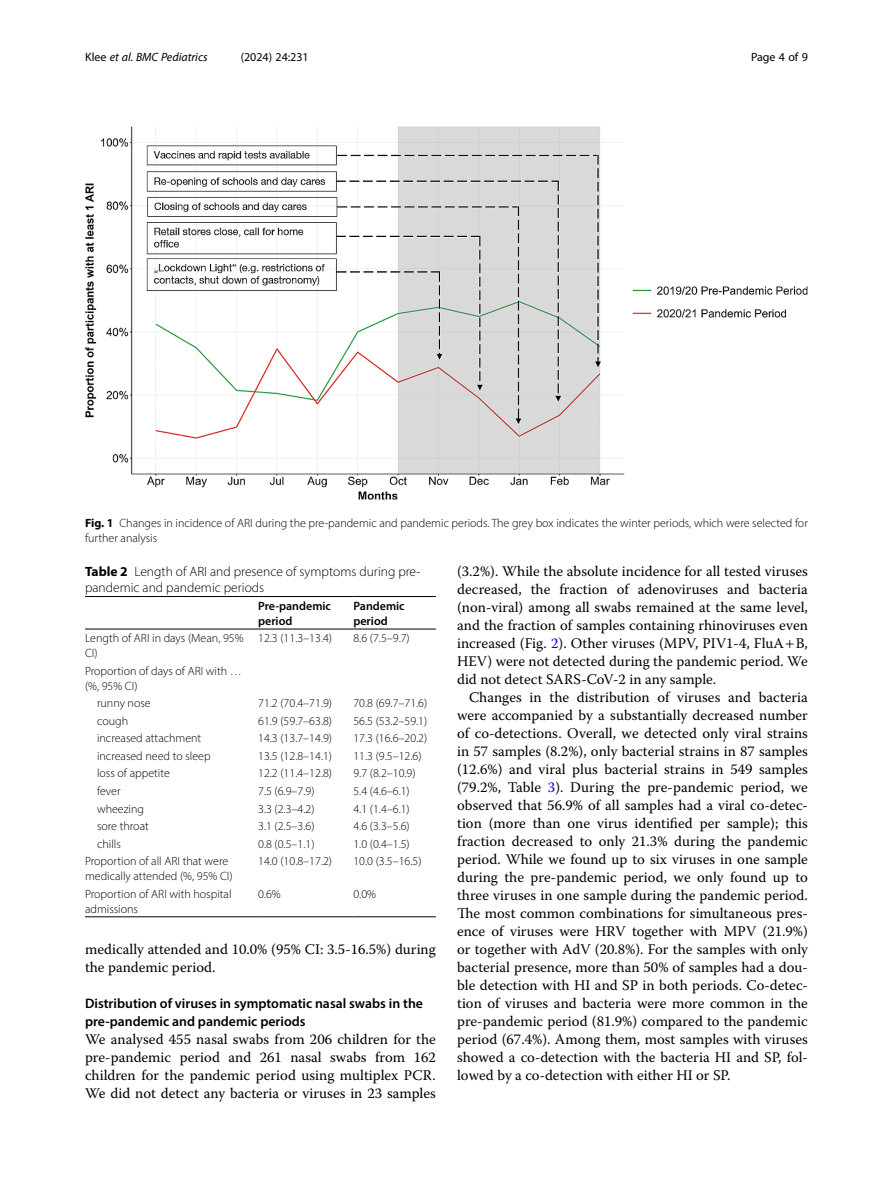
<style>
.page{position:relative;width:893px;height:1191px;background:#fff}
.page>*{position:absolute;margin:0;border:0;box-sizing:border-box;transform-origin:0 0}
.Body_Text_Indent{font:14.7px/18px "Warnock Pro";color:#000}
.Body_Text{font:14.7px/18px "Warnock Pro";color:#000;text-align:justify}
.Head_2{font:600 13.8px/18px "Myriad Pro";color:#000}
.Table_Caption{font:300 13.5px/16.5px "Myriad Pro";color:#000}
.Table_Body{font:300 12px/15px "Myriad Pro";color:#000}
.Figure_Caption{font:300 12px/15px "Myriad Pro";color:#000}
.Table_Head{font:600 12px/15px "Myriad Pro";color:#000}
.t1{font:italic 12px "Myriad Pro";color:#000}
.t2{font:12px "Myriad Pro";color:#000}
.s1{font-style:normal}
.s2{font-weight:700}
.s3{color:#00f}
</style>
<div class="page">
<hr style="left:85px;top:629px;width:173px;height:1px;background:#000">
<hr style="left:258px;top:596px;width:95px;height:1px;background:#000">
<hr style="left:258px;top:629px;width:95px;height:1px;background:#000">
<hr style="left:353px;top:596px;width:83px;height:1px;background:#000">
<hr style="left:353px;top:629px;width:83px;height:1px;background:#000">
<hr style="left:85px;top:916px;width:173px;height:1px;background:#000">
<hr style="left:258px;top:916px;width:95px;height:1px;background:#000">
<hr style="left:353px;top:916px;width:83px;height:1px;background:#000">
<hr style="left:85px;top:596px;width:173px;height:1px;background:#000">
<img style="left:85px;top:126px;width:723px;height:374px">
<p class="t1" style="left:85px;top:50px;width:124px"><span class="s1">Klee</span> et al. BMC Pediatrics</p>
<p class="t2" style="left:241px;top:50px;width:70px">(2024) 24:231</p>
<p class="t2" style="left:751px;top:50px;width:58px">Page 4 of 9</p>
<p class="Figure_Caption" style="left:85px;top:515px;width:724px"><span class="s2">Fig. 1</span> Changes in incidence of ARI during the pre-pandemic and pandemic periods. The grey box indicates the winter periods, which were selected for further analysis</p>
<p class="Table_Caption" style="left:85px;top:563px;width:337px"><span class="s2">Table 2</span> Length of ARI and presence of symptoms during pre&shy;pandemic and pandemic periods</p>
<p class="Table_Head" style="left:258px;top:598px;width:74px">Pre-pandemic period</p>
<p class="Table_Head" style="left:353px;top:598px;width:53px">Pandemic period</p>
<p class="Table_Body" style="left:85px;top:631px;width:160px">Length of ARI in days (Mean, 95%<br>CI)</p>
<p class="Table_Body" style="left:258px;top:631px;width:75px">12.3 (11.3–13.4)</p>
<p class="Table_Body" style="left:353px;top:631px;width:58px">8.6 (7.5–9.7)</p>
<p class="Table_Body" style="left:85px;top:663px;width:158px">Proportion of days of ARI with … (%, 95% CI)</p>
<p class="Table_Body" style="left:97px;top:696px;width:55px">runny nose</p>
<p class="Table_Body" style="left:258px;top:696px;width:75px">71.2 (70.4–71.9)</p>
<p class="Table_Body" style="left:353px;top:696px;width:75px">70.8 (69.7–71.6)</p>
<p class="Table_Body" style="left:97px;top:713px;width:33px">cough</p>
<p class="Table_Body" style="left:258px;top:713px;width:75px">61.9 (59.7–63.8)</p>
<p class="Table_Body" style="left:353px;top:713px;width:75px">56.5 (53.2–59.1)</p>
<p class="Table_Body" style="left:97px;top:731px;width:106px">increased attachment</p>
<p class="Table_Body" style="left:258px;top:731px;width:75px">14.3 (13.7–14.9)</p>
<p class="Table_Body" style="left:353px;top:731px;width:75px">17.3 (16.6–20.2)</p>
<p class="Table_Body" style="left:97px;top:748px;width:115px">increased need to sleep</p>
<p class="Table_Body" style="left:258px;top:748px;width:75px">13.5 (12.8–14.1)</p>
<p class="Table_Body" style="left:353px;top:748px;width:70px">11.3 (9.5–12.6)</p>
<p class="Table_Body" style="left:97px;top:766px;width:74px">loss of appetite</p>
<p class="Table_Body" style="left:258px;top:766px;width:75px">12.2 (11.4–12.8)</p>
<p class="Table_Body" style="left:353px;top:766px;width:64px">9.7 (8.2–10.9)</p>
<p class="Table_Body" style="left:97px;top:783px;width:25px">fever</p>
<p class="Table_Body" style="left:258px;top:783px;width:58px">7.5 (6.9–7.9)</p>
<p class="Table_Body" style="left:353px;top:783px;width:58px">5.4 (4.6–6.1)</p>
<p class="Table_Body" style="left:97px;top:801px;width:49px">wheezing</p>
<p class="Table_Body" style="left:258px;top:801px;width:58px">3.3 (2.3–4.2)</p>
<p class="Table_Body" style="left:353px;top:801px;width:58px">4.1 (1.4–6.1)</p>
<p class="Table_Body" style="left:97px;top:818px;width:53px">sore throat</p>
<p class="Table_Body" style="left:258px;top:818px;width:58px">3.1 (2.5–3.6)</p>
<p class="Table_Body" style="left:353px;top:818px;width:58px">4.6 (3.3–5.6)</p>
<p class="Table_Body" style="left:97px;top:836px;width:25px">chills</p>
<p class="Table_Body" style="left:258px;top:836px;width:58px">0.8 (0.5–1.1)</p>
<p class="Table_Body" style="left:353px;top:836px;width:58px">1.0 (0.4–1.5)</p>
<p class="Table_Body" style="left:85px;top:853px;width:149px">Proportion of all ARI that were medically attended (%, 95% CI)</p>
<p class="Table_Body" style="left:258px;top:853px;width:75px">14.0 (10.8–17.2)</p>
<p class="Table_Body" style="left:353px;top:853px;width:70px">10.0 (3.5–16.5)</p>
<p class="Table_Body" style="left:85px;top:886px;width:148px">Proportion of ARI with hospital admissions</p>
<p class="Table_Body" style="left:258px;top:886px;width:24px">0.6%</p>
<p class="Table_Body" style="left:353px;top:886px;width:24px">0.0%</p>
<p class="Body_Text_Indent" style="left:85px;top:940px;width:352px">medically attended and 10.0% (95% CI: 3.5-16.5%) during the pandemic period.</p>
<p class="Head_2" style="left:85px;top:994px;width:339px">Distribution of viruses in symptomatic nasal swabs in the pre-pandemic and pandemic periods</p>
<p class="Body_Text" style="left:85px;top:1030px;width:352px">We analysed 455 nasal swabs from 206 children for the pre-pandemic period and 261 nasal swabs from 162 children for the pandemic period using multiplex PCR.<br>We did not detect any bacteria or viruses in 23 samples</p>
<p class="Body_Text" style="left:457px;top:562px;width:352px">(3.2%). While the absolute incidence for all tested viruses decreased, the fraction of adenoviruses and bacteria (non-viral) among all swabs remained at the same level, and the fraction of samples containing rhinoviruses even increased (Fig. <span class="s3">2</span>). Other viruses (MPV, PIV1-4, FluA B, HEV) were not detected during the pandemic period. We did not detect SARS-CoV-2 in any sample.</p>
<p class="Body_Text_Indent" style="left:457px;top:688px;width:352px;text-align:justify;text-indent:12px">Changes in the distribution of viruses and bacteria were accompanied by a substantially decreased number of co-detections. Overall, we detected only viral strains in 57 samples (8.2%), only bacterial strains in 87 samples (12.6%) and viral plus bacterial strains in 549 samples (79.2%, Table <span class="s3">3</span>). During the pre-pandemic period, we observed that 56.9% of all samples had a viral co-detec&shy;tion (more than one virus identified per sample); this fraction decreased to only 21.3% during the pandemic period. While we found up to six viruses in one sample during the pre-pandemic period, we only found up to three viruses in one sample during the pandemic period.<br>The most common combinations for simultaneous pres&shy;ence of viruses were HRV together with MPV (21.9%) or together with AdV (20.8%). For the samples with only bacterial presence, more than 50% of samples had a dou&shy;ble detection with HI and SP in both periods. Co-detec&shy;tion of viruses and bacteria were more common in the pre-pandemic period (81.9%) compared to the pandemic period (67.4%). Among them, most samples with viruses showed a co-detection with the bacteria HI and SP, fol&shy;lowed by a co-detection with either HI or SP.</p>
</div>
